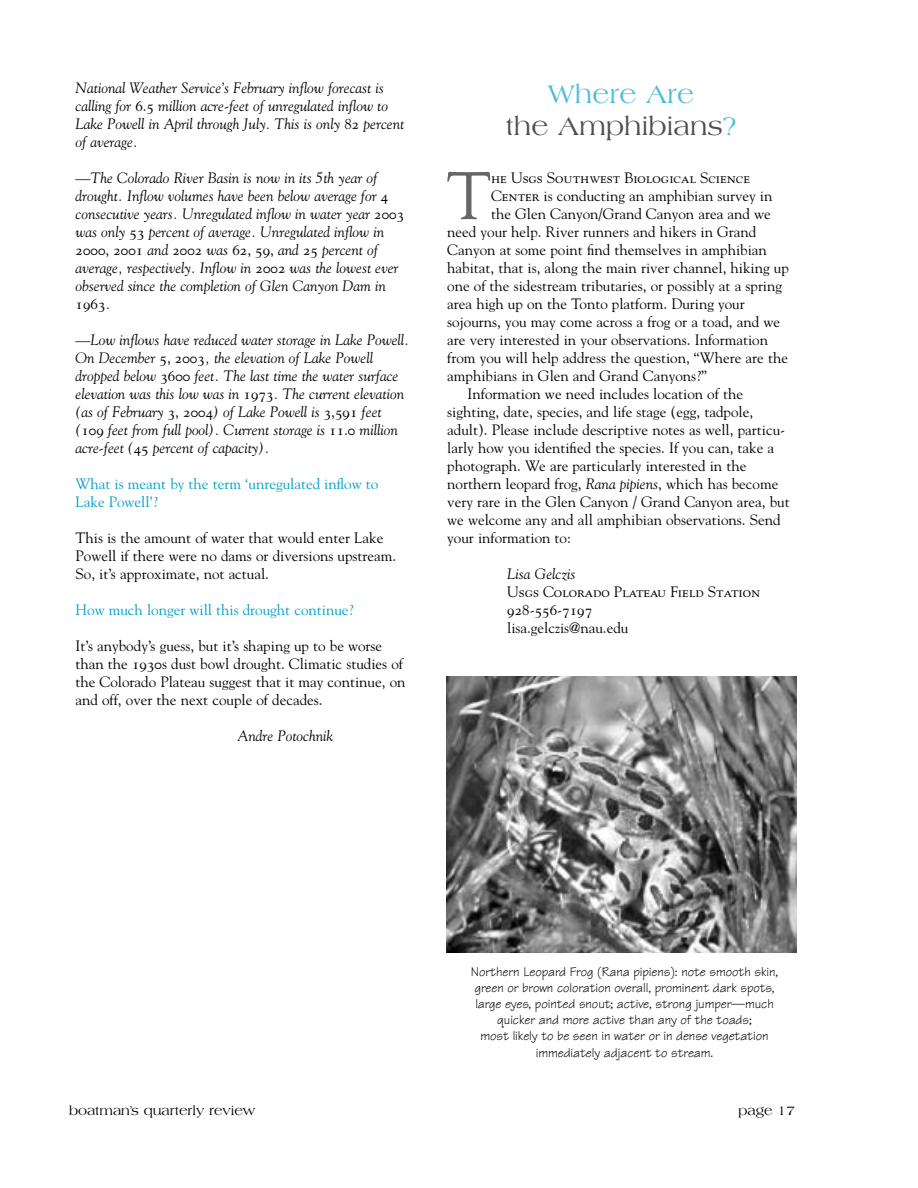
<style>
.page{position:relative;width:918px;height:1188px;background:#fff}
.page>*{position:absolute;margin:0;border:0;box-sizing:border-box;transform-origin:0 0}
.t1{font:66.9px "Goudy";color:#666}
.t2{font:27px/32.4px "Americana";color:#4d4d4d;text-align:center}
.t3{font:15px/18px "Goudy";color:#000}
.t4{font:italic 15px/18px "Goudy";color:#000}
.t5{font:15px/18px "Goudy SC";color:#000}
.t6{font:15px/18px "Goudy";color:#02a0c6}
.t7{font:13.5px/16.2px "Tekton";letter-spacing:-.005em;color:#000;text-align:center}
.t8{font:13.5px "Americana";color:#000}
.s1{font-family:"Goudy SC";font-style:normal}
.s2{font-family:"Goudy";font-style:italic}
.s3{font-family:"Goudy SC"}
.s4{color:#4ebcd7}
.s5{font-style:italic}
</style>
<div class="page">
<img style="left:447px;top:676px;width:349px;height:276px">
<p class="t4" style="left:76px;top:79px;width:330px">National Weather Service’s February inflow forecast is calling for <span class="s1">6.5</span> million acre-feet of unregulated inflow to Lake Powell in April through July. This is only <span class="s1">82</span> percent of average.</p>
<p class="t4" style="left:76px;top:169px;width:330px">—The Colorado River Basin is now in its 5th year of drought. Inflow volumes have been below average for <span class="s1">4 </span>consecutive years. Unregulated inflow in water year <span class="s1">2003 </span>was only <span class="s1">53</span> percent of average. Unregulated inflow in</p>
<p class="t5" style="left:76px;top:242px;width:304px">2000, 2001 <span class="s2">and</span> 2002 <span class="s2">was</span> 62, 59, <span class="s2">and</span> 25 <span class="s2">percent of</span></p>
<p class="t4" style="left:76px;top:259px;width:325px">average, respectively. Inflow in <span class="s1">2002</span> was the lowest ever observed since the completion of Glen Canyon Dam in</p>
<p class="t5" style="left:76px;top:296px;width:36px">1963<span class="s2">.</span></p>
<p class="t4" style="left:76px;top:331px;width:335px">—Low inflows have reduced water storage in Lake Powell.<br>On December <span class="s1">5, 2003</span>, the elevation of Lake Powell dropped below <span class="s1">3600</span> feet. The last time the water surface elevation was this low was in <span class="s1">1973</span>. The current elevation (as of February <span class="s1">3, 2004</span>) of Lake Powell is <span class="s1">3,591</span> feet (<span class="s1">109</span> feet from full pool). Current storage is <span class="s1">11.0</span> million acre-feet (<span class="s1">45</span> percent of capacity).</p>
<p class="t6" style="left:76px;top:475px;width:304px">What is meant by the term ‘unregulated inflow to<br>Lake Powell’?</p>
<p class="t3" style="left:76px;top:529px;width:322px">This is the amount of water that would enter Lake<br>Powell if there were no dams or diversions upstream.<br>So, it’s approximate, not actual.</p>
<p class="t6" style="left:76px;top:601px;width:280px">How much longer will this drought continue?</p>
<p class="t3" style="left:76px;top:637px;width:332px">It’s anybody’s guess, but it’s shaping up to be worse than the <span class="s3">1930</span>s dust bowl drought. Climatic studies of the Colorado Plateau suggest that it may continue, on and off, over the next couple of decades.</p>
<p class="t4" style="left:238px;top:727px;width:97px">Andre Potochnik</p>
<h2 class="t2" style="left:505px;top:79px;width:233px"><span class="s4">Where Are<br></span>the Amphibians<span class="s4">?</span></h2>
<h1 class="t1" style="left:447px;top:157px;width:46px">T</h1>
<p class="t5" style="left:491px;top:170px;width:261px">he Usgs Southwest Biological Science</p>
<p class="t3" style="left:491px;top:187px;width:283px"><span class="s3">Center</span> is conducting an amphibian survey in</p>
<p class="t3" style="left:491px;top:205px;width:281px">the Glen Canyon/Grand Canyon area and we</p>
<p class="t3" style="left:447px;top:223px;width:311px">need your help. River runners and hikers in Grand</p>
<p class="t3" style="left:447px;top:241px;width:321px">Canyon at some point find themselves in amphibian</p>
<p class="t3" style="left:447px;top:259px;width:343px">habitat, that is, along the main river channel, hiking up</p>
<p class="t3" style="left:447px;top:277px;width:336px">one of the sidestream tributaries, or possibly at a spring</p>
<p class="t3" style="left:447px;top:295px;width:299px">area high up on the Tonto platform. During your</p>
<p class="t3" style="left:447px;top:313px;width:334px">sojourns, you may come across a frog or a toad, and we</p>
<p class="t3" style="left:447px;top:331px;width:322px">are very interested in your observations. Information</p>
<p class="t3" style="left:447px;top:349px;width:342px">from you will help address the question, “Where are the</p>
<p class="t3" style="left:447px;top:367px;width:261px">amphibians in Glen and Grand Canyons?”</p>
<p class="t3" style="left:468px;top:385px;width:277px">Information we need includes location of the</p>
<p class="t3" style="left:447px;top:403px;width:307px">sighting, date, species, and life stage (egg, tadpole,</p>
<p class="t3" style="left:447px;top:421px;width:339px">adult). Please include descriptive notes as well, particu-</p>
<p class="t3" style="left:447px;top:439px;width:328px">larly how you identified the species. If you can, take a</p>
<p class="t3" style="left:447px;top:457px;width:301px">photograph. We are particularly interested in the</p>
<p class="t3" style="left:447px;top:475px;width:333px">northern leopard frog, <span class="s5">Rana pipiens</span>, which has become</p>
<p class="t3" style="left:447px;top:493px;width:344px">very rare in the Glen Canyon / Grand Canyon area, but</p>
<p class="t3" style="left:447px;top:511px;width:335px">we welcome any and all amphibian observations. Send</p>
<p class="t3" style="left:447px;top:529px;width:125px">your information to:</p>
<p class="t4" style="left:507px;top:565px;width:70px">Lisa Gelczis</p>
<p class="t5" style="left:507px;top:584px;width:254px">Usgs Colorado Plateau Field Station<br>928-556-7197</p>
<p class="t3" style="left:507px;top:619px;width:123px">lisa.gelczis@nau.edu</p>
<p class="t7" style="left:471px;top:965px;width:309px">Northern Leopard Frog (Rana pipiens): note smooth skin, green or brown coloration overall, prominent dark spots, large eyes, pointed snout; active, strong jumper—much quicker and more active than any of the toads;<br>most likely to be seen in water or in dense vegetation immediately adjacent to stream.</p>
<p class="t8" style="left:69px;top:1105px;width:188px">boatman’s quarterly review</p>
<p class="t8" style="left:738px;top:1105px;width:58px">page 17</p>
</div>
